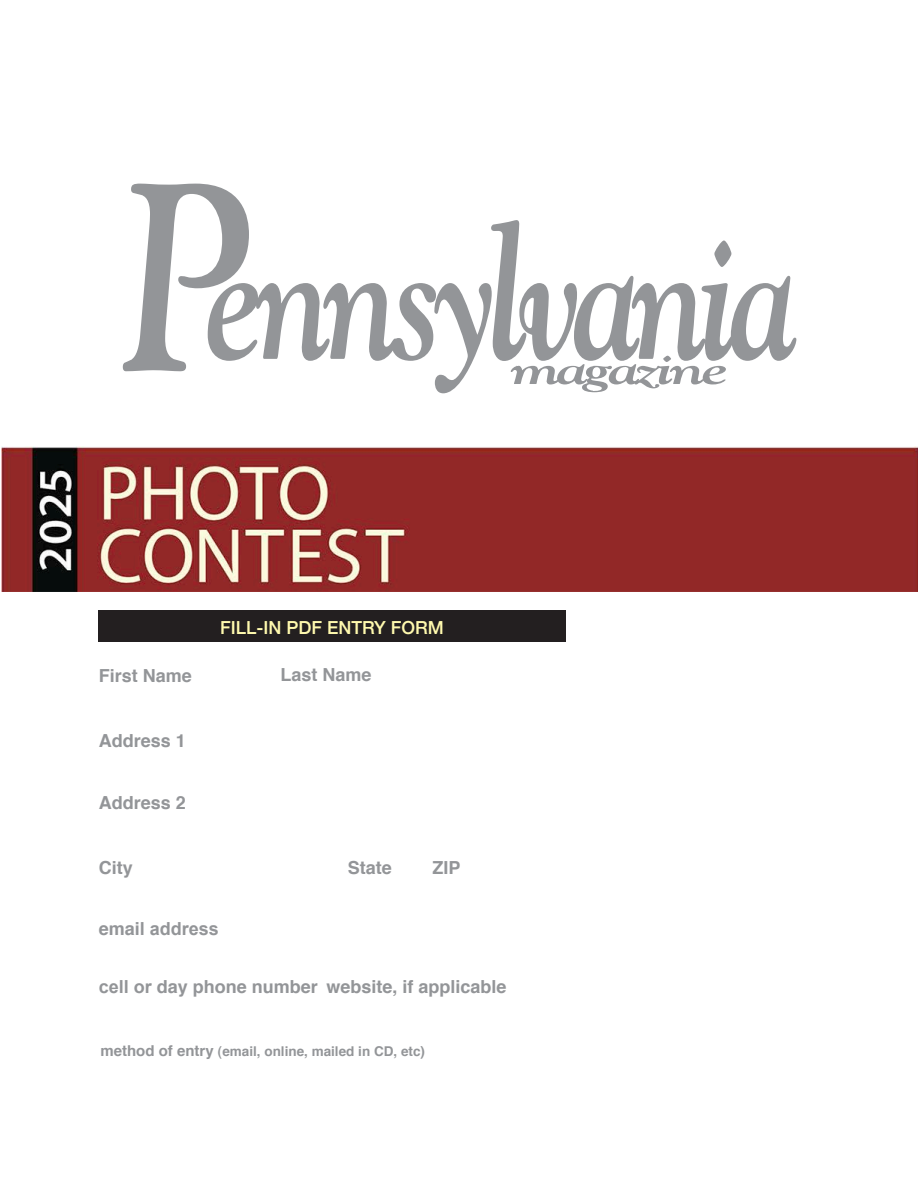
<style>
.page{position:relative;width:918px;height:1188px;background:#fff}
.page>*{position:absolute;margin:0;border:0;box-sizing:border-box;transform-origin:0 0}
.t1{font:700 18px "Helvetica";color:#939598}
.t2{font:500 18px "Helvetica Neue";color:#fff9ae}
.t3{font:700 18px "Arial";color:#939598}
.t4{font:700 13.5px "Helvetica";color:#939598}
.s1{font-family:"Helvetica"}
.s2{font-family:"Arial"}
.s3{font-size:15px}
</style>
<div class="page">
<div style="left:98px;top:610px;width:468px;height:32px;background:#231f20"></div>
<svg style="left:123px;top:184px;width:673px;height:209px"></svg>
<svg style="left:511px;top:356px;width:215px;height:36px"></svg>
<img style="left:2px;top:446px;width:916px;height:145px">
<p class="t2" style="left:220px;top:617px;width:225px">FILL-IN PDF ENTRY FORM</p>
<p class="t1" style="left:99px;top:668px;width:95px">First Name</p>
<p class="t1" style="left:280px;top:667px;width:93px">Last Name</p>
<p class="t1" style="left:99px;top:733px;width:89px">Address 1</p>
<p class="t1" style="left:99px;top:796px;width:89px">Address 2</p>
<p class="t1" style="left:99px;top:860px;width:36px">City</p>
<p class="t1" style="left:348px;top:860px;width:46px">State</p>
<p class="t1" style="left:432px;top:860px;width:30px">ZIP</p>
<p class="t3" style="left:99px;top:918px;width:122px"><span class="s1">emai</span>l address</p>
<p class="t1" style="left:99px;top:979px;width:409px"><span class="s2">cell or</span> day phone number website, if applicable</p>
<p class="t4" style="left:100px;top:1045px;width:326px"><span class="s3">method of entry</span> (email, online, mailed in CD, etc)</p>
</div>
